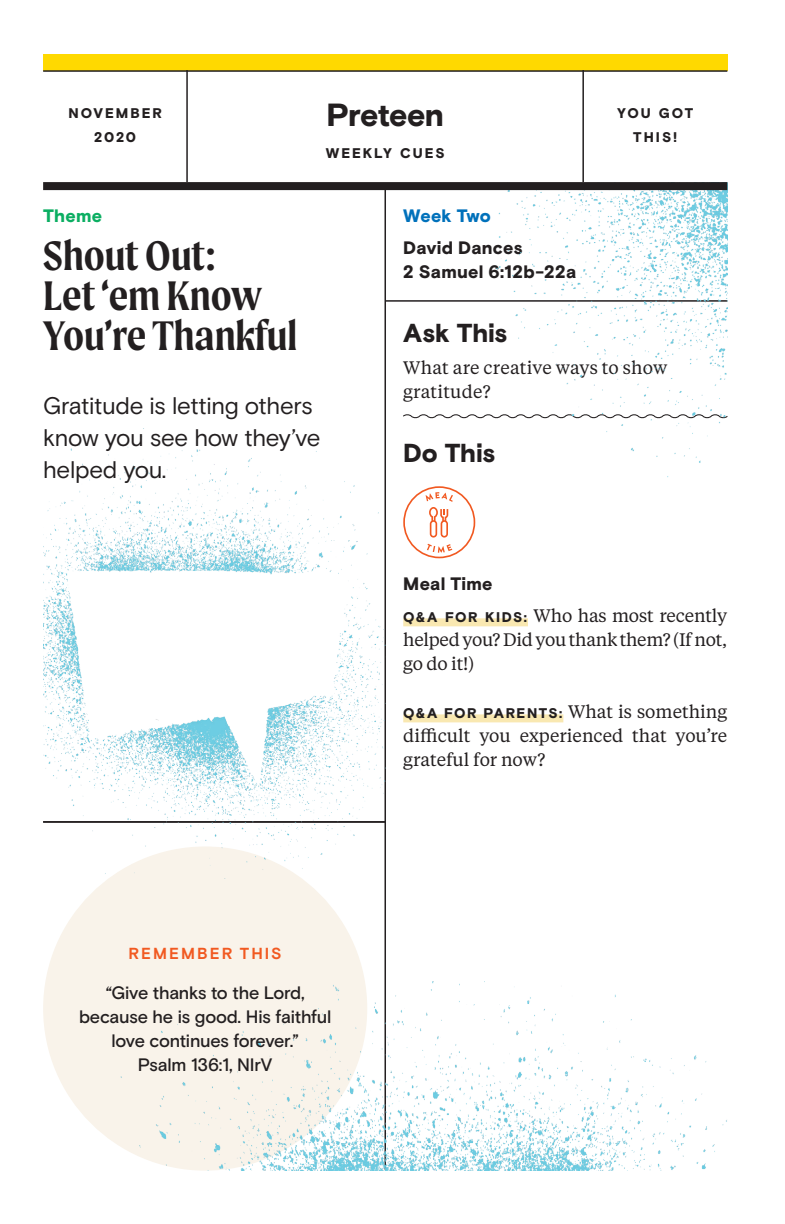
<style>
.page{position:relative;width:785px;height:1224px;background:#fff}
.page>*{position:absolute;margin:0;border:0;box-sizing:border-box;transform-origin:0 0}
.t1{font:600 44px/40px "Moret";color:#231f20}
.t2{font:900 32px "Basis Grotesque";letter-spacing:-.025em;color:#231f20}
.t3{font:900 26px "Basis Grotesque";letter-spacing:-.005em;color:#231f20}
.t4{font:24px/32px "Basis Grotesque";letter-spacing:-.015em;color:#231f20}
.t5{font:18px/24px "Tiempos Text";color:#231f20;text-align:justify}
.t6{font:500 18px/24px "Basis Grotesque";letter-spacing:-.015em;color:#231f20;text-align:center}
.t7{font:900 18px/24px "Basis Grotesque";letter-spacing:.01em;color:#231f20}
.t8{font:900 18px "Basis Grotesque";letter-spacing:.005em;color:#0071bb}
.t9{font:900 18px "Basis Grotesque";letter-spacing:.015em;color:#0bae62}
.t10{font:700 16px "Basis Grotesque";letter-spacing:.13em;color:#f15921}
.t11{font:900 14px/24px "Basis Grotesque";letter-spacing:.135em;color:#231f20;text-align:center}
.s1{font-family:"Basis Grotesque";font-weight:900;font-size:14px}
</style>
<div class="page">
<div style="left:43px;top:54px;width:684px;height:16px;background:#ffd900"></div>
<hr style="left:186px;top:70px;width:2px;height:112px;background:#231f20">
<hr style="left:582px;top:70px;width:2px;height:112px;background:#231f20">
<hr style="left:43px;top:70px;width:684px;height:2px;background:#231f20">
<hr style="left:384px;top:189px;width:2px;height:980px;background:#231f20">
<hr style="left:385px;top:300px;width:342px;height:2px;background:#231f20">
<svg style="left:403px;top:414px;width:325px;height:5px"></svg>
<div style="left:403px;top:618px;width:125px;height:8px;background:#f9e8b1"></div>
<div style="left:403px;top:714px;width:160px;height:8px;background:#f9e8b1"></div>
<svg style="left:403px;top:486px;width:72px;height:72px"></svg>
<div style="left:43px;top:846px;width:324px;height:324px;background:#f9f3ea;border-radius:50%"></div>
<img style="left:43px;top:428px;width:342px;height:450px">
<img style="left:496px;top:190px;width:231px;height:288px">
<img style="left:94px;top:981px;width:633px;height:189px">
<div style="left:43px;top:182px;width:684px;height:8px;background:#231f20"></div>
<h2 class="t2" style="left:326px;top:96px;width:119px">Preteen</h2>
<p class="t11" style="left:326px;top:142px;width:120px">WEEKLY CUES</p>
<p class="t11" style="left:68px;top:102px;width:95px">NOVEMBER<br>2020</p>
<p class="t11" style="left:617px;top:102px;width:77px">YOU GOT<br>THIS!</p>
<p class="t9" style="left:43px;top:205px;width:60px">Theme</p>
<h1 class="t1" style="left:43px;top:235px;width:256px">Shout Out:<br>Let ‘em Know<br>You’re Thankful</h1>
<h3 class="t4" style="left:43px;top:390px;width:279px">Gratitude is letting others know you see how they’ve helped you.</h3>
<p class="t10" style="left:129px;top:943px;width:155px">REMEMBER THIS</p>
<p class="t6" style="left:79px;top:980px;width:254px">“Give thanks to the Lord, because he is good. His faithful love continues forever.”<br>Psalm 136:1, NIrV</p>
<p class="t8" style="left:403px;top:205px;width:89px">Week Two</p>
<p class="t7" style="left:403px;top:237px;width:175px">David Dances<br>2 Samuel 6:12b-22a</p>
<h3 class="t3" style="left:403px;top:318px;width:106px">Ask This</h3>
<p class="t5" style="left:403px;top:355px;width:266px">What are creative ways to show gratitude?</p>
<h3 class="t3" style="left:403px;top:438px;width:94px">Do This</h3>
<p class="t7" style="left:403px;top:573px;width:91px">Meal Time</p>
<p class="t5" style="left:403px;top:603px;width:326px"><span class="s1">Q&amp;A FOR KIDS:</span> Who has most recently helped you? Did you thank them? (If not, go do it!)</p>
<p class="t5" style="left:403px;top:699px;width:325px"><span class="s1">Q&amp;A FOR PARENTS:</span> What is something difficult you experienced that you’re grateful for now?</p>
</div>
